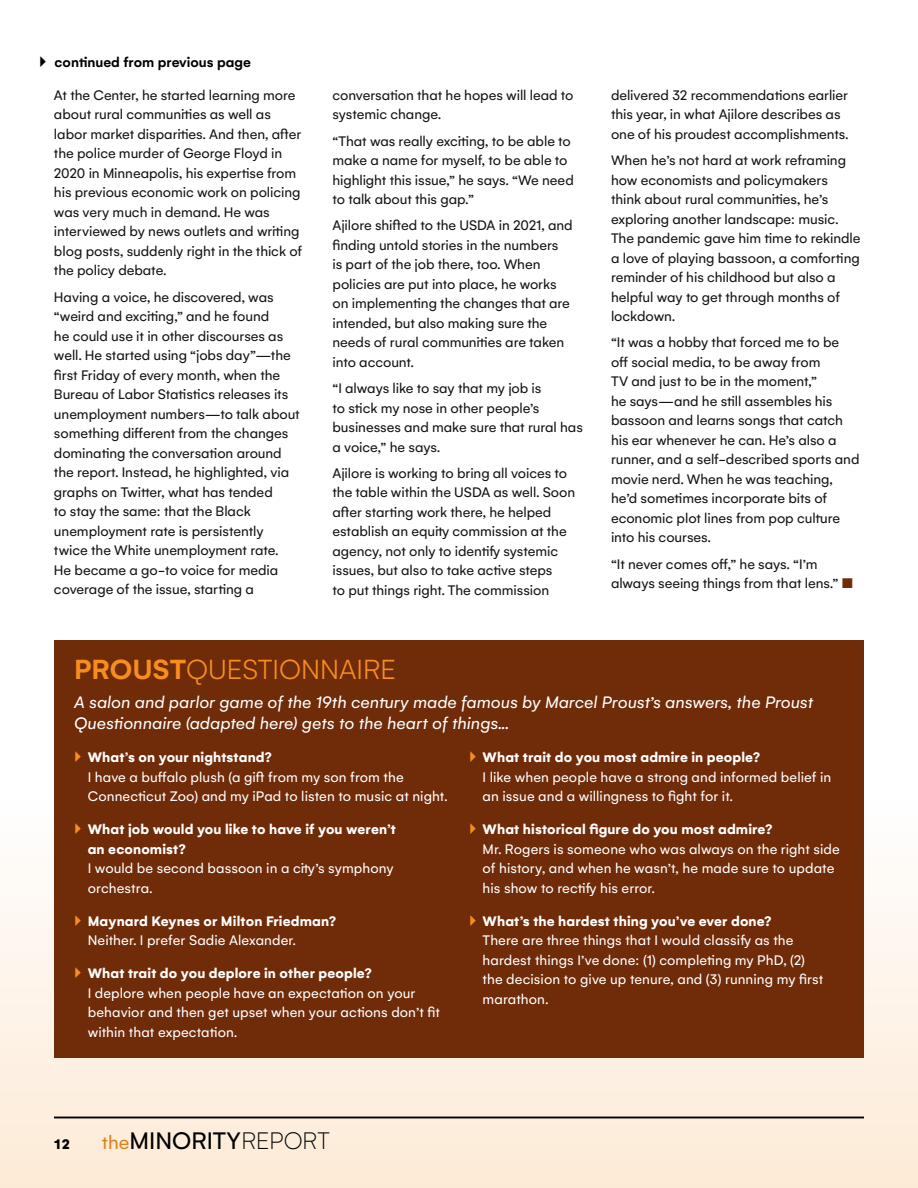
<style>
.page{position:relative;width:918px;height:1188px;background:#fff}
.page>*{position:absolute;margin:0;border:0;box-sizing:border-box;transform-origin:0 0}
.t1{font:300 30px "Gelion";color:#f68e1f}
.t2{font:25.95px "Gelion";color:#000}
.t3{font:italic 18px/21.6px "Gelion";color:#fff}
.t4{font:15px/19.5px "Gelion";letter-spacing:-.005em;color:#141414}
.t5{font:15px/19.5px "Gelion";letter-spacing:.005em;color:#fff}
.t6{font:700 15px/19.5px "Gelion";letter-spacing:.01em;color:#fff}
.t7{font:600 15px "Gelion";color:#000}
.t8{font:900 15px "Gelion";color:#000}
.s1{font-weight:600}
.s2{font-size:20.55px;color:#df811b}
.s3{font-weight:100}
</style>
<div class="page">
<div style="left:0;top:712px;width:918px;height:476px;background:linear-gradient(to bottom,#fff,#fae8d5)"></div>
<div style="left:54px;top:640px;width:810px;height:417px;background:#702b08"></div>
<hr style="left:54px;top:1117px;width:810px;height:1px;background:#000">
<p class="t7" style="left:55px;top:52px;width:198px">continued from previous page</p>
<p class="t4" style="left:54px;top:85px;width:250px">At the Center, he started learning more about rural communities as well as labor market disparities. And then, after the police murder of George Floyd in 2020 in Minneapolis, his expertise from his previous economic work on policing was very much in demand. He was interviewed by news outlets and writing blog posts, suddenly right in the thick of the policy debate.</p>
<p class="t4" style="left:54px;top:287px;width:247px">Having a voice, he discovered, was “weird and exciting,” and he found<br>he could use it in other discourses as well. He started using “jobs day”—the first Friday of every month, when the Bureau of Labor Statistics releases its unemployment numbers—to talk about something different from the changes dominating the conversation around the report. Instead, he highlighted, via graphs on Twitter, what has tended<br>to stay the same: that the Black unemployment rate is persistently twice the White unemployment rate.<br>He became a go-to voice for media coverage of the issue, starting a</p>
<p class="t4" style="left:333px;top:85px;width:243px">conversation that he hopes will lead to systemic change.</p>
<p class="t4" style="left:333px;top:131px;width:243px">“That was really exciting, to be able to make a name for myself, to be able to highlight this issue,” he says. “We need to talk about this gap.”</p>
<p class="t4" style="left:333px;top:216px;width:242px">Ajilore shifted to the USDA in 2021, and finding untold stories in the numbers<br>is part of the job there, too. When policies are put into place, he works on implementing the changes that are intended, but also making sure the needs of rural communities are taken into account.</p>
<p class="t4" style="left:333px;top:378px;width:252px">“I always like to say that my job is<br>to stick my nose in other people’s businesses and make sure that rural has a voice,” he says.</p>
<p class="t4" style="left:333px;top:463px;width:244px">Ajilore is working to bring all voices to the table within the USDA as well. Soon after starting work there, he helped establish an equity commission at the agency, not only to identify systemic issues, but also to take active steps<br>to put things right. The commission</p>
<p class="t4" style="left:611px;top:85px;width:239px">delivered 32 recommendations earlier this year, in what Ajilore describes as one of his proudest accomplishments.</p>
<p class="t4" style="left:611px;top:150px;width:251px">When he’s not hard at work reframing how economists and policymakers think about rural communities, he’s exploring another landscape: music.<br>The pandemic gave him time to rekindle a love of playing bassoon, a comforting reminder of his childhood but also a helpful way to get through months of lockdown.</p>
<p class="t4" style="left:611px;top:333px;width:250px">“It was a hobby that forced me to be off social media, to be away from<br>TV and just to be in the moment,”<br>he says—and he still assembles his bassoon and learns songs that catch his ear whenever he can. He’s also a runner, and a self-described sports and movie nerd. When he was teaching, he’d sometimes incorporate bits of economic plot lines from pop culture into his courses.</p>
<p class="t4" style="left:611px;top:554px;width:229px">“It never comes off,” he says. “I’m always seeing things from that lens.”</p>
<h1 class="t1" style="left:74px;top:653px;width:323px"><span class="s1">PROUST</span>QUESTIONNAIRE</h1>
<p class="t3" style="left:74px;top:691px;width:741px">A salon and parlor game of the 19th century made famous by Marcel Proust’s answers, the Proust<br>Questionnaire (adapted here) gets to the heart of things...</p>
<p class="t6" style="left:88px;top:747px;width:186px">What’s on your nightstand?</p>
<p class="t5" style="left:88px;top:767px;width:361px">I have a buffalo plush (a gift from my son from the<br>Connecticut Zoo) and my iPad to listen to music at night.</p>
<p class="t6" style="left:88px;top:819px;width:310px">What job would you like to have if you weren’t an economist?</p>
<p class="t5" style="left:88px;top:858px;width:307px">I would be second bassoon in a city’s symphony orchestra.</p>
<p class="t6" style="left:88px;top:911px;width:250px">Maynard Keynes or Milton Friedman?</p>
<p class="t5" style="left:88px;top:930px;width:210px">Neither. I prefer Sadie Alexander.</p>
<p class="t6" style="left:88px;top:963px;width:286px">What trait do you deplore in other people?</p>
<p class="t5" style="left:88px;top:983px;width:354px">I deplore when people have an expectation on your behavior and then get upset when your actions don’t fit within that expectation.</p>
<p class="t6" style="left:483px;top:747px;width:279px">What trait do you most admire in people?</p>
<p class="t5" style="left:483px;top:767px;width:350px">I like when people have a strong and informed belief in an issue and a willingness to fight for it.</p>
<p class="t6" style="left:483px;top:819px;width:291px">What historical figure do you most admire?</p>
<p class="t5" style="left:483px;top:839px;width:359px">Mr. Rogers is someone who was always on the right side of history, and when he wasn’t, he made sure to update his show to rectify his error.</p>
<p class="t6" style="left:483px;top:911px;width:291px">What’s the hardest thing you’ve ever done?</p>
<p class="t5" style="left:483px;top:930px;width:342px">There are three things that I would classify as the hardest things I’ve done: (1) completing my PhD, (2) the decision to give up tenure, and (3) running my first marathon.</p>
<p class="t8" style="left:54px;top:1135px;width:17px">12</p>
<h2 class="t2" style="left:102px;top:1125px;width:229px"><span class="s2">the</span>MINORITY<span class="s3">REPORT</span></h2>
</div>
